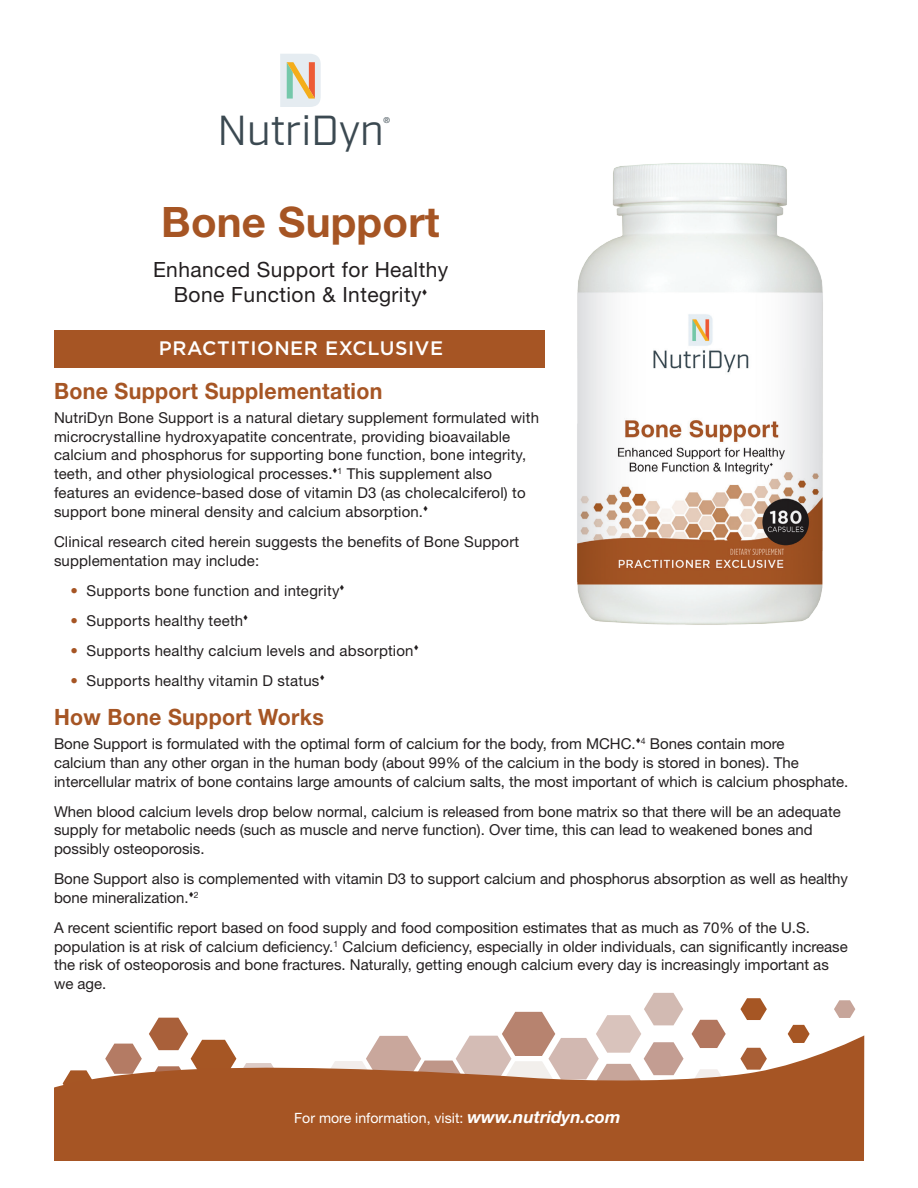
<style>
.page{position:relative;width:918px;height:1188px;background:#fff}
.page>*{position:absolute;margin:0;border:0;box-sizing:border-box;transform-origin:0 0}
.t1{font:700 42px "Helvetica Neue LT Std";letter-spacing:.005em;color:#a65524}
.t2{font:41.85px "Industry";color:#3b4951}
.t3{font:700 22.5px "Helvetica Neue LT Std";letter-spacing:.015em;color:#a65524;scale:.95 1}
.t4{font:21px "Helvetica Neue LT Std";letter-spacing:.02em;color:#231f20}
.t5{font:500 19.5px "Gotham";letter-spacing:.03em;color:#fff}
.t6{font:15px/18.8px "Helvetica Neue LT Std";color:#231f20}
.t7{font:14.1px "Helvetica Neue LT Std";color:#fff}
.t8{font:8.7px "Helvetica Neue LT Std";color:#231f20}
.t9{font:8.1px "Helvetica Neue LT Std";color:#3b4951}
.s1{color:#a65524}
.s2{font-weight:700;font-style:italic;font-size:16.95px}
</style>
<div class="page">
<svg style="left:740px;top:998px;width:27px;height:22px"></svg>
<svg style="left:692px;top:1020px;width:34px;height:15px"></svg>
<svg style="left:788px;top:1025px;width:22px;height:10px"></svg>
<svg style="left:149px;top:993px;width:534px;height:42px"></svg>
<svg style="left:834px;top:1000px;width:21px;height:18px"></svg>
<svg style="left:54px;top:1035px;width:810px;height:126px;fill:#a65524"></svg>
<div style="left:54px;top:330px;width:490px;height:38px;background:#a65524"></div>
<svg style="left:280px;top:54px;width:41px;height:53px;background:#ded6c4"></svg>
<img style="left:577px;top:163px;width:246px;height:462px">
<h2 class="t2" style="left:218px;top:106px;width:168px">NutriDyn</h2>
<p class="t9" style="left:384px;top:115px;width:8px">®</p>
<p class="t1" style="left:161px;top:196px;width:280px">Bone Support</p>
<p class="t4" style="left:153px;top:257px;width:297px">Enhanced Support for Healthy</p>
<p class="t4" style="left:174px;top:282px;width:249px">Bone Function &amp; Integrity</p>
<p class="t5" style="left:159px;top:337px;width:286px">PRACTITIONER EXCLUSIVE</p>
<p class="t3" style="left:54px;top:377px;width:347px">Bone Support Supplementation</p>
<p class="t6" style="left:54px;top:408px;width:487px">NutriDyn Bone Support is a natural dietary supplement formulated with microcrystalline hydroxyapatite concentrate, providing bioavailable calcium and phosphorus for supporting bone function, bone integrity,</p>
<p class="t6" style="left:54px;top:464px;width:473px">teeth, and other physiological processes.▼<sup>1</sup> This supplement also features an evidence-based dose of vitamin D3 (as cholecalciferol) to support bone mineral density and calcium absorption.</p>
<p class="t6" style="left:54px;top:531px;width:467px;line-height:19.5px">Clinical research cited herein suggests the benefits of Bone Support supplementation may include:</p>
<p class="t6" style="left:70px;top:581px;width:271px"><span class="s1">•</span> Supports bone function and integrity</p>
<p class="t6" style="left:70px;top:611px;width:174px"><span class="s1">•</span> Supports healthy teeth</p>
<p class="t6" style="left:70px;top:641px;width:345px"><span class="s1">•</span> Supports healthy calcium levels and absorption</p>
<p class="t6" style="left:70px;top:671px;width:250px"><span class="s1">•</span> Supports healthy vitamin D status</p>
<p class="t3" style="left:54px;top:703px;width:286px">How Bone Support Works</p>
<p class="t6" style="left:54px;top:734px;width:796px">Bone Support is formulated with the optimal form of calcium for the body, from MCHC.▼<sup>4</sup> Bones contain more<br>calcium than any other organ in the human body (about 99% of the calcium in the body is stored in bones). The intercellular matrix of bone contains large amounts of calcium salts, the most important of which is calcium phosphate.</p>
<p class="t6" style="left:54px;top:802px;width:788px">When blood calcium levels drop below normal, calcium is released from bone matrix so that there will be an adequate supply for metabolic needs (such as muscle and nerve function). Over time, this can lead to weakened bones and possibly osteoporosis.</p>
<p class="t6" style="left:54px;top:869px;width:796px">Bone Support also is complemented with vitamin D3 to support calcium and phosphorus absorption as well as healthy bone mineralization.</p>
<p class="t8" style="left:189px;top:890px;width:11px">▼2</p>
<p class="t6" style="left:54px;top:918px;width:795px">A recent scientific report based on food supply and food composition estimates that as much as 70% of the U.S. population is at risk of calcium deficiency.<sup>1</sup> Calcium deficiency, especially in older individuals, can significantly increase the risk of osteoporosis and bone fractures. Naturally, getting enough calcium every day is increasingly important as we age.</p>
<p class="t7" style="left:294px;top:1110px;width:328px">For more information, visit: <span class="s2">www.nutridyn.com</span></p>
</div>
